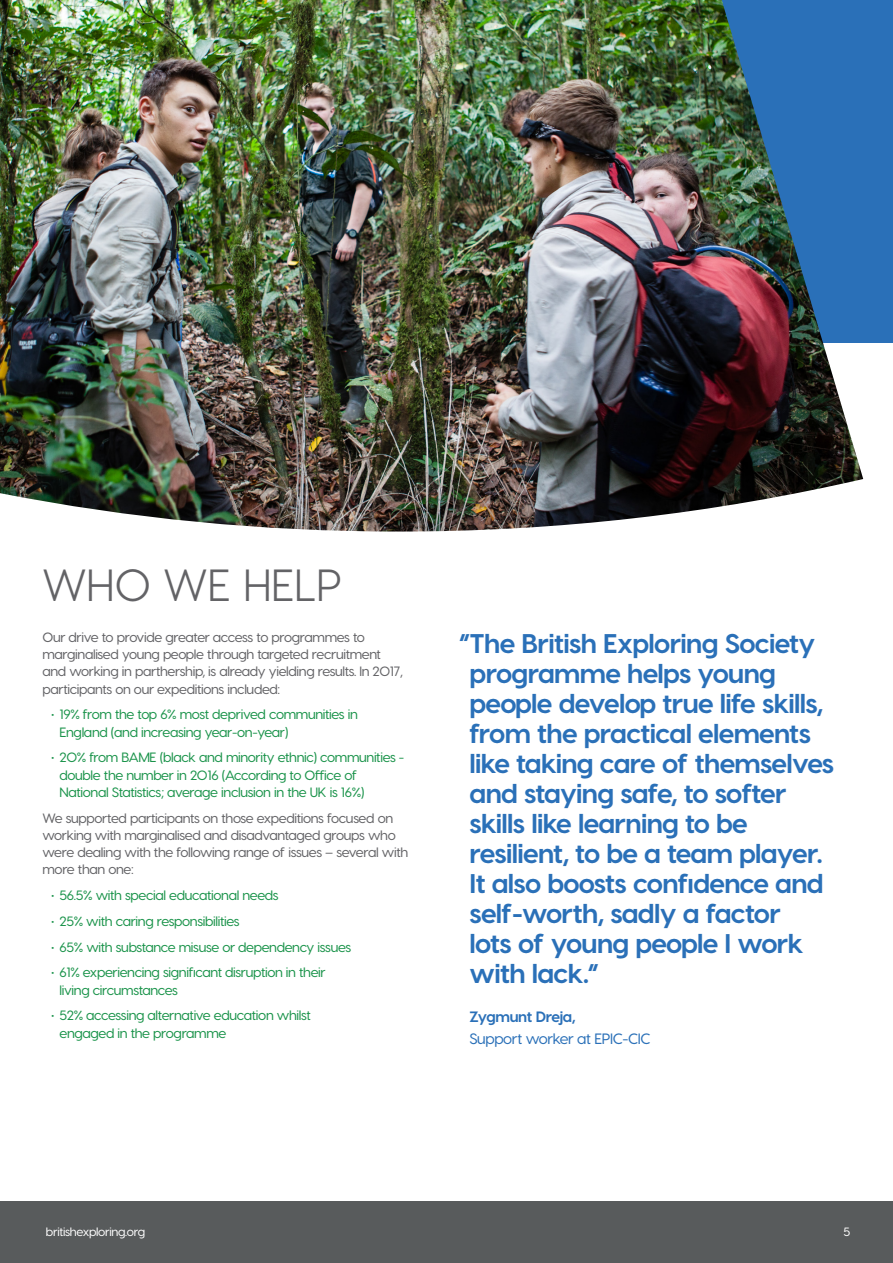
<style>
.page{position:relative;width:893px;height:1263px;background:#fff}
.page>*{position:absolute;margin:0;border:0;box-sizing:border-box;transform-origin:0 0}
.PAGE_TITLE{font:45px "Visby CF";color:#636366}
.QUOTE_-_BODY_COPY{font:700 27px/30px "Visby CF";letter-spacing:-.025em;color:#2a70b8}
.t1{font:500 15px/22.5px "Visby CF";letter-spacing:-.025em;color:#2a70b8}
.t2{font:500 13.5px/17.2px "Visby CF";letter-spacing:-.025em;color:#1a934a}
.BODY{font:500 13.5px/17.2px "Visby CF";letter-spacing:-.025em;color:#636366}
.t3{font:500 12px "Visby CF";letter-spacing:-.025em;color:#fff}
.s1{font-weight:700}
</style>
<div class="page">
<div style="left:0;top:0;width:893px;height:342px;background:#2a70b8"></div>
<div style="left:0;top:1201px;width:893px;height:62px;background:#585b5c"></div>
<img style="left:0;top:0;width:863px;height:531px">
<p class="PAGE_TITLE" style="left:43px;top:558px;width:301px">WHO WE HELP</p>
<p class="BODY" style="left:43px;top:628px;width:362px">Our drive to provide greater access to programmes to marginalised young people through targeted recruitment and working in parthership, is already yielding results. In 2017, participants on our expeditions included:</p>
<p class="t2" style="left:60px;top:706px;width:300px;text-indent:-9px"><span class="s1">•</span> 19% from the top 6% most deprived communities in<br>England (and increasing year-on-year)</p>
<p class="t2" style="left:60px;top:749px;width:346px;text-indent:-9px"><span class="s1">•</span> 20% from BAME (black and minority ethnic) communities - double the number in 2016 (According to Office of<br>National Statistics; average inclusion in the UK is 16%)</p>
<p class="BODY" style="left:43px;top:809px;width:367px">We supported participants on those expeditions focused on working with marginalised and disadvantaged groups who were dealing with the following range of issues – several with more than one:</p>
<p class="t2" style="left:51px;top:887px;width:229px"><span class="s1">•</span> 56.5% with special educational needs</p>
<p class="t2" style="left:51px;top:912px;width:190px"><span class="s1">•</span> 25% with caring responsibilities</p>
<p class="t2" style="left:51px;top:938px;width:302px"><span class="s1">•</span> 65% with substance misuse or dependency issues</p>
<p class="t2" style="left:60px;top:964px;width:268px;text-indent:-9px"><span class="s1">•</span> 61% experiencing significant disruption in their living circumstances</p>
<p class="t2" style="left:60px;top:1007px;width:253px;text-indent:-9px"><span class="s1">•</span> 52% accessing alternative education whilst engaged in the programme</p>
<p class="QUOTE_-_BODY_COPY" style="left:470px;top:628px;width:366px;text-indent:-10px">“The British Exploring Society programme helps young people develop true life skills, from the practical elements like taking care of themselves and staying safe, to softer skills like learning to be resilient, to be a team player.<br>It also boosts confidence and self-worth, sadly a factor<br>lots of young people I work with lack.”</p>
<p class="t1" style="left:469px;top:1005px;width:183px"><span class="s1">Zygmunt Dreja,<br></span>Support worker at EPIC-CIC</p>
<p class="t3" style="left:46px;top:1224px;width:101px">britishexploring.org</p>
<p class="t3" style="left:844px;top:1224px;width:8px">5</p>
</div>
